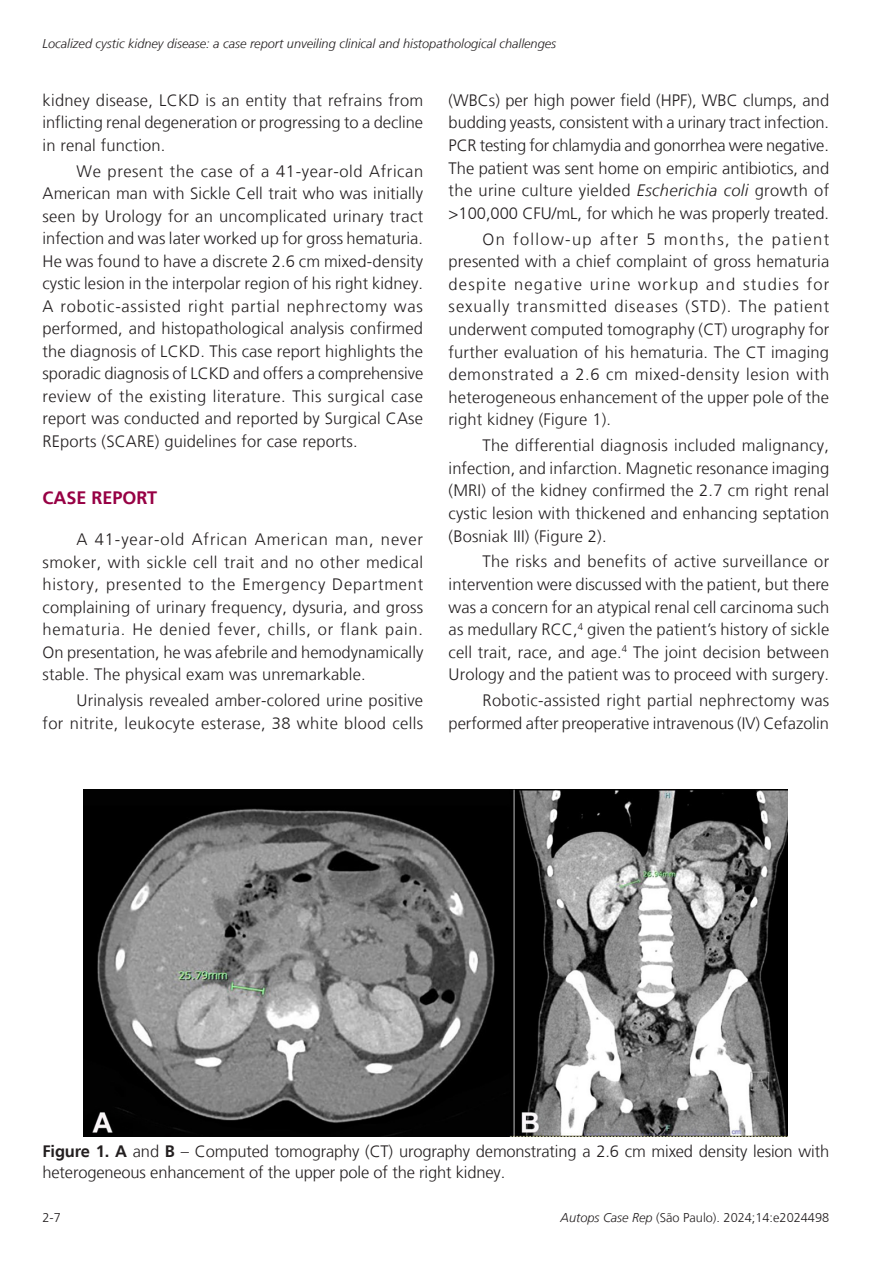
<style>
.page{position:relative;width:893px;height:1263px;background:#fff}
.page>*{position:absolute;margin:0;border:0;box-sizing:border-box;transform-origin:0 0}
.Heading1{font:700 18px "Frutiger LT";color:#970044}
.Paragraph{font:300 16.5px/22.5px "Frutiger LT";letter-spacing:.01em;color:#231f20;text-align:justify}
.FigureCaption{font:300 16.5px/21px "Frutiger LT";letter-spacing:-.01em;color:#231f20}
.t1{font:italic 300 12.75px "Frutiger LT";color:#231f20}
.t2{font:300 12.75px "Frutiger LT";color:#231f20}
.s1{font-style:italic}
.s2{font-weight:700}
</style>
<div class="page">
<img style="left:84px;top:790px;width:704px;height:346px">
<p class="t1" style="left:43px;top:37px;width:515px">Localized cystic kidney disease: a case report unveiling clinical and histopathological challenges</p>
<p class="Paragraph" style="left:43px;top:89px;width:382px">kidney disease, LCKD is an entity that refrains from inflicting renal degeneration or progressing to a decline in renal function.</p>
<p class="Paragraph" style="left:43px;top:160px;width:382px;text-indent:34px">We present the case of a 41-year-old African American man with Sickle Cell trait who was initially seen by Urology for an uncomplicated urinary tract infection and was later worked up for gross hematuria.<br>He was found to have a discrete 2.6 cm mixed-density cystic lesion in the interpolar region of his right kidney.<br>A robotic-assisted right partial nephrectomy was performed, and histopathological analysis confirmed the diagnosis of LCKD. This case report highlights the sporadic diagnosis of LCKD and offers a comprehensive review of the existing literature. This surgical case report was conducted and reported by Surgical CAse REports (SCARE) guidelines for case reports.</p>
<p class="Heading1" style="left:43px;top:487px;width:116px">CASE REPORT</p>
<p class="Paragraph" style="left:43px;top:529px;width:382px;text-indent:34px">A 41-year-old African American man, never smoker, with sickle cell trait and no other medical history, presented to the Emergency Department complaining of urinary frequency, dysuria, and gross hematuria. He denied fever, chills, or flank pain.<br>On presentation, he was afebrile and hemodynamically stable. The physical exam was unremarkable.</p>
<p class="Paragraph" style="left:43px;top:690px;width:382px;text-align:right">Urinalysis revealed amber-colored urine positive<br>for nitrite, leukocyte esterase, 38 white blood cells</p>
<p class="Paragraph" style="left:449px;top:89px;width:382px">(WBCs) per high power field (HPF), WBC clumps, and budding yeasts, consistent with a urinary tract infection.<br>PCR testing for chlamydia and gonorrhea were negative.<br>The patient was sent home on empiric antibiotics, and the urine culture yielded <span class="s1">Escherichia coli</span> growth of &gt;100,000 CFU/mL, for which he was properly treated.</p>
<p class="Paragraph" style="left:449px;top:228px;width:382px;text-indent:34px">On follow-up after 5 months, the patient presented with a chief complaint of gross hematuria despite negative urine workup and studies for sexually transmitted diseases (STD). The patient underwent computed tomography (CT) urography for further evaluation of his hematuria. The CT imaging demonstrated a 2.6 cm mixed-density lesion with heterogeneous enhancement of the upper pole of the right kidney (Figure 1).</p>
<p class="Paragraph" style="left:449px;top:434px;width:382px;text-indent:34px">The differential diagnosis included malignancy, infection, and infarction. Magnetic resonance imaging (MRI) of the kidney confirmed the 2.7 cm right renal cystic lesion with thickened and enhancing septation (Bosniak III) (Figure 2).</p>
<p class="Paragraph" style="left:449px;top:551px;width:382px;text-indent:34px">The risks and benefits of active surveillance or intervention were discussed with the patient, but there was a concern for an atypical renal cell carcinoma such as medullary RCC,<sup>4</sup> given the patient’s history of sickle cell trait, race, and age.<sup>4</sup> The joint decision between Urology and the patient was to proceed with surgery.</p>
<p class="Paragraph" style="left:449px;top:689px;width:382px;text-align:right">Robotic-assisted right partial nephrectomy was performed after preoperative intravenous (IV) Cefazolin</p>
<p class="FigureCaption" style="left:43px;top:1141px;width:788px"><span class="s2">Figure 1. A</span> and <span class="s2">B</span> – Computed tomography (CT) urography demonstrating a 2.6 cm mixed density lesion with heterogeneous enhancement of the upper pole of the right kidney.</p>
<p class="t2" style="left:43px;top:1210px;width:20px">2-7</p>
<p class="t2" style="left:561px;top:1210px;width:270px"><span class="s1">Autops Case Rep</span> (São Paulo). 2024;14:e2024498</p>
</div>
